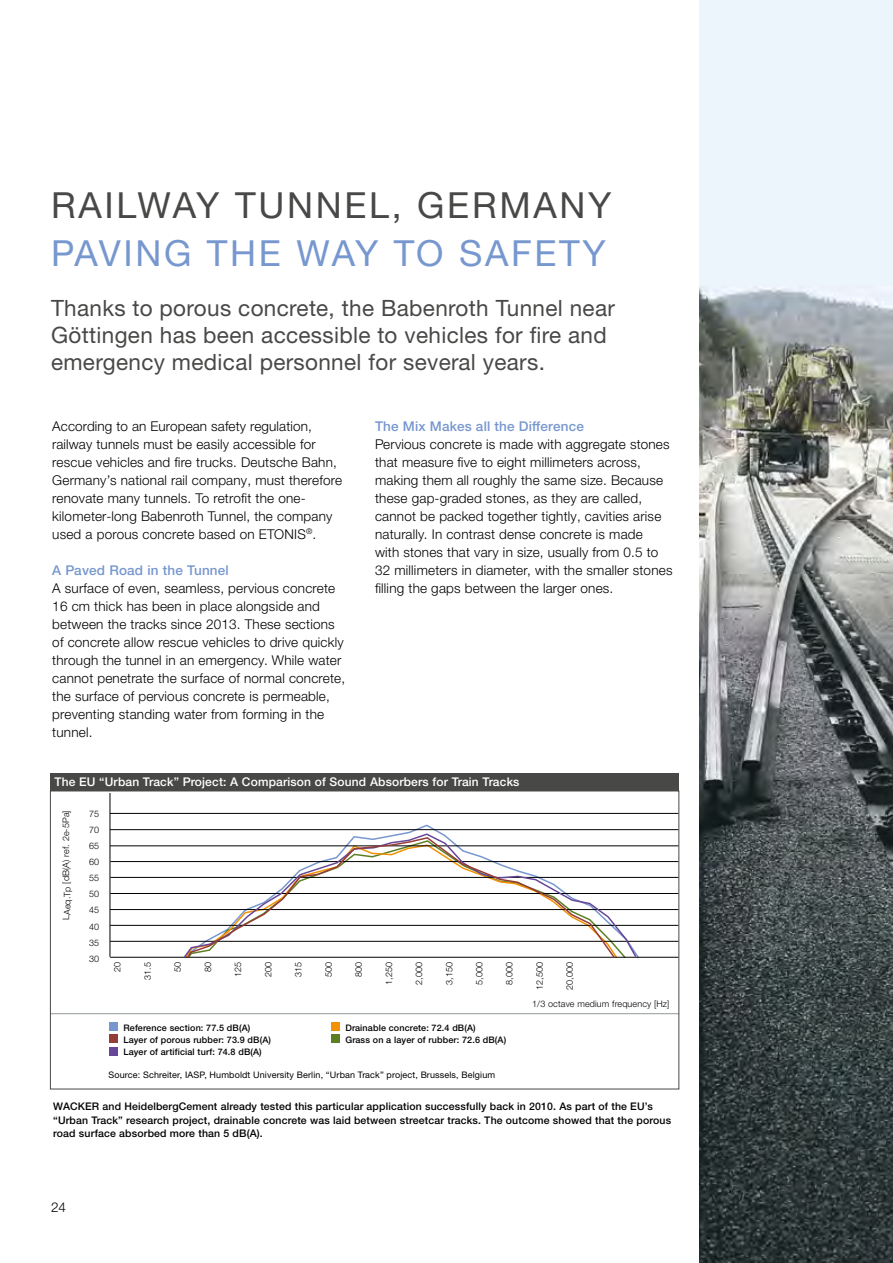
<style>
.page{position:relative;width:893px;height:1263px;background:#fff}
.page>*{position:absolute;margin:0;border:0;box-sizing:border-box;transform-origin:0 0}
.t1{font:36px "Helvetica Panfor Wacker";letter-spacing:.075em;color:#484847}
.t2{font:36px "Helvetica Panfor Wacker";letter-spacing:.075em;color:#7797cf}
.t3{font:22.5px/27px "Helvetica Panfor Wacker";letter-spacing:.015em;color:#484847}
.t4{font:300 13.5px/18px "Helvetica Panfor Wacker";letter-spacing:.015em;color:#000}
.t5{font:500 13.5px "Helvetica Panfor Wacker";letter-spacing:.015em;color:#7797cf}
.t6{font:500 12px "Helvetica Panfor Wacker";letter-spacing:.015em;color:#fff}
.t7{font:500 10.5px/13.5px "Helvetica Panfor Wacker";letter-spacing:.015em;color:#000}
.t8{font:500 9px "Helvetica Panfor Wacker";letter-spacing:.015em;color:#000}
.t9{font:300 9px/16.2px "Helvetica Panfor Wacker";letter-spacing:.015em;color:#000;text-align:justify}
.t10{font:9px "Helvetica Panfor Wacker";letter-spacing:.015em;color:#000}
</style>
<div class="page">
<img style="left:699px;top:0;width:194px;height:1263px">
<svg style="left:184px;top:824px;width:456px;height:133px"></svg>
<hr style="left:50px;top:1013px;width:629px;height:1px;background:#9ea3a7">
<div style="left:109px;top:1023px;width:9px;height:8px;background:#7797cf"></div>
<div style="left:331px;top:1023px;width:9px;height:8px;background:#f39100"></div>
<div style="left:109px;top:1035px;width:9px;height:8px;background:#963c36"></div>
<div style="left:331px;top:1035px;width:9px;height:8px;background:#5d7f24"></div>
<div style="left:109px;top:1047px;width:9px;height:8px;background:#664797"></div>
<hr style="left:110px;top:813px;width:568px;height:1px;background:#000">
<hr style="left:110px;top:845px;width:568px;height:1px;background:#000">
<hr style="left:110px;top:861px;width:568px;height:1px;background:#000">
<hr style="left:110px;top:877px;width:568px;height:1px;background:#000">
<hr style="left:110px;top:893px;width:568px;height:1px;background:#000">
<hr style="left:110px;top:909px;width:568px;height:1px;background:#000">
<hr style="left:110px;top:925px;width:568px;height:1px;background:#000">
<hr style="left:110px;top:957px;width:568px;height:1px;background:#000">
<hr style="left:110px;top:829px;width:568px;height:1px;background:#000">
<hr style="left:110px;top:793px;width:1px;height:164px;background:#000">
<hr style="left:110px;top:941px;width:568px;height:1px;background:#000">
<svg style="left:182px;top:832px;width:456px;height:126px"></svg>
<svg style="left:186px;top:836px;width:430px;height:122px"></svg>
<div style="left:50px;top:773px;width:629px;height:18px;background:#484847"></div>
<h1 class="t1" style="left:51px;top:183px;width:562px">RAILWAY TUNNEL, GERMANY</h1>
<h1 class="t2" style="left:51px;top:230px;width:556px">PAVING THE WAY TO SAFETY</h1>
<h2 class="t3" style="left:51px;top:294px;width:565px">Thanks to porous concrete, the Babenroth Tunnel near<br>Göttingen has been accessible to vehicles for fire and emergency medical personnel for several years.</h2>
<p class="t4" style="left:52px;top:417px;width:291px">According to an European safety regulation, railway tunnels must be easily accessible for rescue vehicles and fire trucks. Deutsche Bahn, Germany’s national rail company, must therefore renovate many tunnels. To retrofit the one&shy;kilometer-long Babenroth Tunnel, the company used a porous concrete based on ETONIS<sup>®</sup>.</p>
<p class="t5" style="left:52px;top:562px;width:178px">A Paved Road in the Tunnel</p>
<p class="t4" style="left:52px;top:579px;width:294px">A surface of even, seamless, pervious concrete 16 cm thick has been in place alongside and between the tracks since 2013. These sections of concrete allow rescue vehicles to drive quickly through the tunnel in an emergency. While water cannot penetrate the surface of normal concrete, the surface of pervious concrete is permeable, preventing standing water from forming in the tunnel.</p>
<p class="t5" style="left:375px;top:418px;width:210px">The Mix Makes all the Difference</p>
<p class="t4" style="left:375px;top:435px;width:299px">Pervious concrete is made with aggregate stones that measure five to eight millimeters across, making them all roughly the same size. Because these gap-graded stones, as they are called, cannot be packed together tightly, cavities arise naturally. In contrast dense concrete is made<br>with stones that vary in size, usually from 0.5 to 32 millimeters in diameter, with the smaller stones filling the gaps between the larger ones.</p>
<p class="t6" style="left:54px;top:775px;width:467px">The EU “Urban Track” Project: A Comparison of Sound Absorbers for Train Tracks</p>
<p class="t9" style="left:58px;top:920px;width:111px;rotate:-90deg">LAeq.Tp [dB(A) ref. 2e-5Pa]</p>
<p class="t9" style="left:89px;top:805px;width:12px">75<br>70<br>65<br>60<br>55<br>50<br>45<br>40<br>35<br>30</p>
<p class="t9" style="left:109px;top:972px;width:12px;rotate:-90deg">20</p>
<p class="t9" style="left:139px;top:980px;width:19px;rotate:-90deg">31.5</p>
<p class="t9" style="left:170px;top:972px;width:12px;rotate:-90deg">50</p>
<p class="t9" style="left:200px;top:972px;width:12px;rotate:-90deg">80</p>
<p class="t9" style="left:230px;top:977px;width:17px;rotate:-90deg">125</p>
<p class="t9" style="left:260px;top:977px;width:17px;rotate:-90deg">200</p>
<p class="t9" style="left:290px;top:977px;width:17px;rotate:-90deg">315</p>
<p class="t9" style="left:320px;top:977px;width:17px;rotate:-90deg">500</p>
<p class="t9" style="left:351px;top:977px;width:17px;rotate:-90deg">800</p>
<p class="t9" style="left:381px;top:985px;width:25px;rotate:-90deg">1,250</p>
<p class="t9" style="left:411px;top:985px;width:25px;rotate:-90deg">2,000</p>
<p class="t9" style="left:441px;top:985px;width:25px;rotate:-90deg">3,150</p>
<p class="t9" style="left:471px;top:985px;width:25px;rotate:-90deg">5,000</p>
<p class="t9" style="left:501px;top:985px;width:25px;rotate:-90deg">8,000</p>
<p class="t9" style="left:531px;top:990px;width:30px;rotate:-90deg">12,500</p>
<p class="t9" style="left:562px;top:990px;width:30px;rotate:-90deg">20,000</p>
<p class="t8" style="left:123px;top:1023px;width:128px">Reference section: 77.5 dB(A)</p>
<p class="t8" style="left:345px;top:1023px;width:132px">Drainable concrete: 72.4 dB(A)</p>
<p class="t8" style="left:123px;top:1035px;width:149px">Layer of porous rubber: 73.9 dB(A)</p>
<p class="t8" style="left:345px;top:1035px;width:162px">Grass on a layer of rubber: 72.6 dB(A)</p>
<p class="t8" style="left:123px;top:1047px;width:140px">Layer of artificial turf: 74.8 dB(A)</p>
<p class="t10" style="left:109px;top:1070px;width:388px">Source: Schreiter, IASP, Humboldt University Berlin, “Urban Track” project, Brussels, Belgium</p>
<p class="t9" style="left:532px;top:996px;width:139px">1/3 octave medium frequency [Hz]</p>
<p class="t7" style="left:53px;top:1100px;width:619px">WACKER and HeidelbergCement already tested this particular application successfully back in 2010. As part of the EU’s “Urban Track” research project, drainable concrete was laid between streetcar tracks. The outcome showed that the porous road surface absorbed more than 5 dB(A).</p>
<p class="t4" style="left:51px;top:1198px;width:17px">24</p>
</div>
